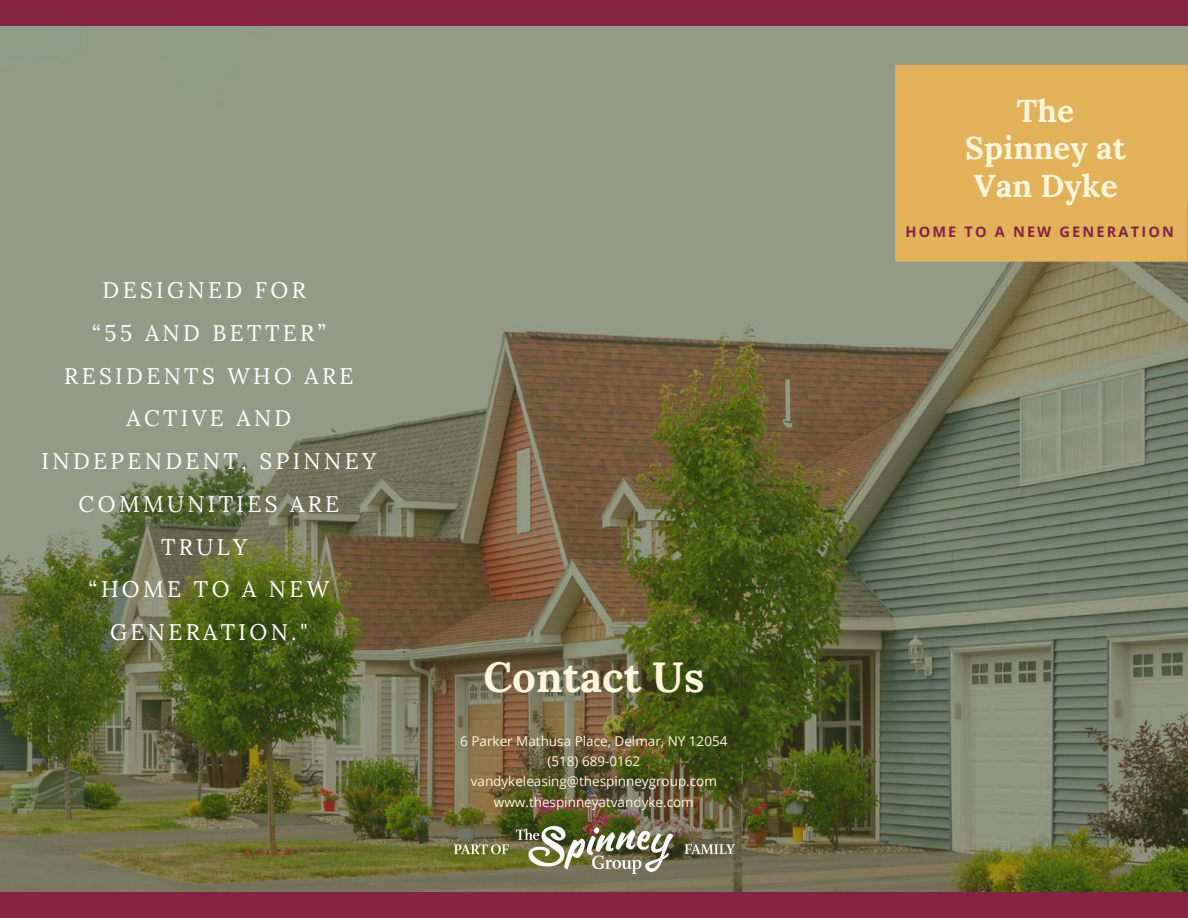
<style>
.page{position:relative;width:1188px;height:918px;background:#fff}
.page>*{position:absolute;margin:0;border:0;box-sizing:border-box;transform-origin:0 0}
.t1{font:700 42px "Lora";color:#fff6db}
.t2{font:700 31.5px/37.3px "Lora";color:#fff6db;text-align:center}
.t3{font:22.5px/42.8px "Lora";letter-spacing:.15em;color:#fff;text-align:center}
.t4{font:700 14.55px "Open Sans";letter-spacing:.15em;color:#852343}
.t5{font:13.5px/20.2px "Open Sans";color:#fff6db;text-align:center}
</style>
<div class="page">
<img style="left:0;top:26px;width:1188px;height:866px">
<div style="left:0;top:0;width:1188px;height:26px;background:#852343"></div>
<div style="left:895px;top:65px;width:293px;height:197px;background:#e2b25b"></div>
<div style="left:0;top:892px;width:1188px;height:26px;background:#852343"></div>
<img style="left:454px;top:826px;width:280px;height:47px">
<p class="t3" style="left:42px;top:269px;width:336px">DESIGNED FOR<br>“55 AND BETTER”<br>RESIDENTS WHO ARE<br>ACTIVE AND<br>INDEPENDENT, SPINNEY<br>COMMUNITIES ARE<br>TRULY<br>“HOME TO A NEW<br>GENERATION."</p>
<h1 class="t1" style="left:483px;top:650px;width:223px">Contact Us</h1>
<p class="t5" style="left:460px;top:730px;width:269px">6 Parker Mathusa Place, Delmar, NY 12054 (518) 689-0162 vandykeleasing@thespinneygroup.com www.thespinneyatvandyke.com</p>
<h2 class="t2" style="left:965px;top:92px;width:162px">The<br>Spinney at<br>Van Dyke</h2>
<p class="t4" style="left:905px;top:222px;width:270px">HOME TO A NEW GENERATION</p>
</div>
